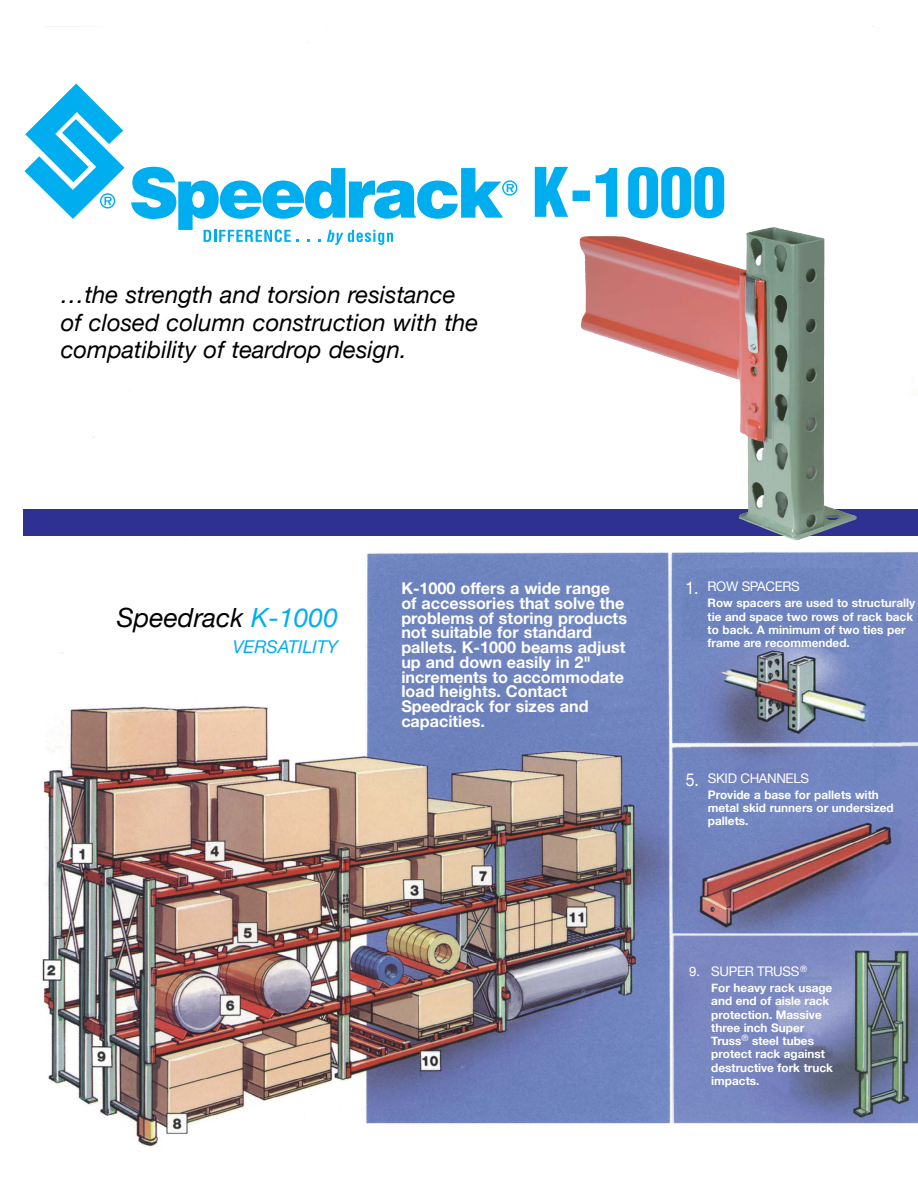
<style>
.page{position:relative;width:918px;height:1188px;background:#fff}
.page>*{position:absolute;margin:0;border:0;box-sizing:border-box;transform-origin:0 0}
.t1{font:75px "Helvetica Condensed Black Se";color:#00aeef}
.t2{font:italic 26.4px "Helvetica Neue";color:#000}
.t3{font:italic 24px/27.3px "Helvetica Neue";color:#000}
.t4{font:italic 17.7px "Helvetica Neue";color:#00aeef}
.t5{font:700 16.2px/14.7px "Helvetica Neue";color:#fff}
.t6{font:13.2px "Helvetica Neue";letter-spacing:-.025em;color:#fff}
.t7{font:700 11.7px/13.2px "Helvetica Neue";color:#fff}
.s1{color:#00aeef}
.s2{font-size:17.7px}
</style>
<div class="page">
<img style="left:25px;top:41px;width:893px;height:1106px">
<div style="left:23px;top:509px;width:895px;height:26px;background:#2e3092"></div>
<img style="left:580px;top:228px;width:187px;height:118px">
<svg style="left:24px;top:84px;width:100px;height:135px"></svg>
<svg style="left:131px;top:167px;width:386px;height:78px"></svg>
<h3 class="t3" style="left:61px;top:281px;width:419px">…the strength and torsion resistance of closed column construction with the compatibility of teardrop design.</h3>
<h1 class="t1" style="left:532px;top:161px;width:195px">K-1000</h1>
<h2 class="t2" style="left:117px;top:602px;width:223px">Speedrack <span class="s1">K-1000</span></h2>
<h3 class="t4" style="left:233px;top:637px;width:107px">VERSATILITY</h3>
<p class="t5" style="left:401px;top:581px;width:227px">K-1000 offers a wide range of accessories that solve the problems of storing products not suitable for standard pallets. K-1000 beams adjust up and down easily in 2" increments to accommodate load heights. Contact<br>Speedrack for sizes and capacities.</p>
<p class="t6" style="left:686px;top:579px;width:116px"><span class="s2">1.</span> ROW SPACERS</p>
<p class="t7" style="left:708px;top:596px;width:209px">Row spacers are used to structurally tie and space two rows of rack back to back. A minimum of two ties per frame are recommended.</p>
<p class="t6" style="left:686px;top:770px;width:125px"><span class="s2">5.</span> SKID CHANNELS</p>
<p class="t7" style="left:708px;top:788px;width:187px">Provide a base for pallets with metal skid runners or undersized pallets.</p>
<p class="t6" style="left:689px;top:963px;width:119px">9. SUPER TRUSS<sup>®</sup></p>
<p class="t7" style="left:711px;top:981px;width:123px">For heavy rack usage and end of aisle rack protection. Massive three inch Super<br>Truss<sup>®</sup> steel tubes protect rack against destructive fork truck impacts.</p>
</div>
